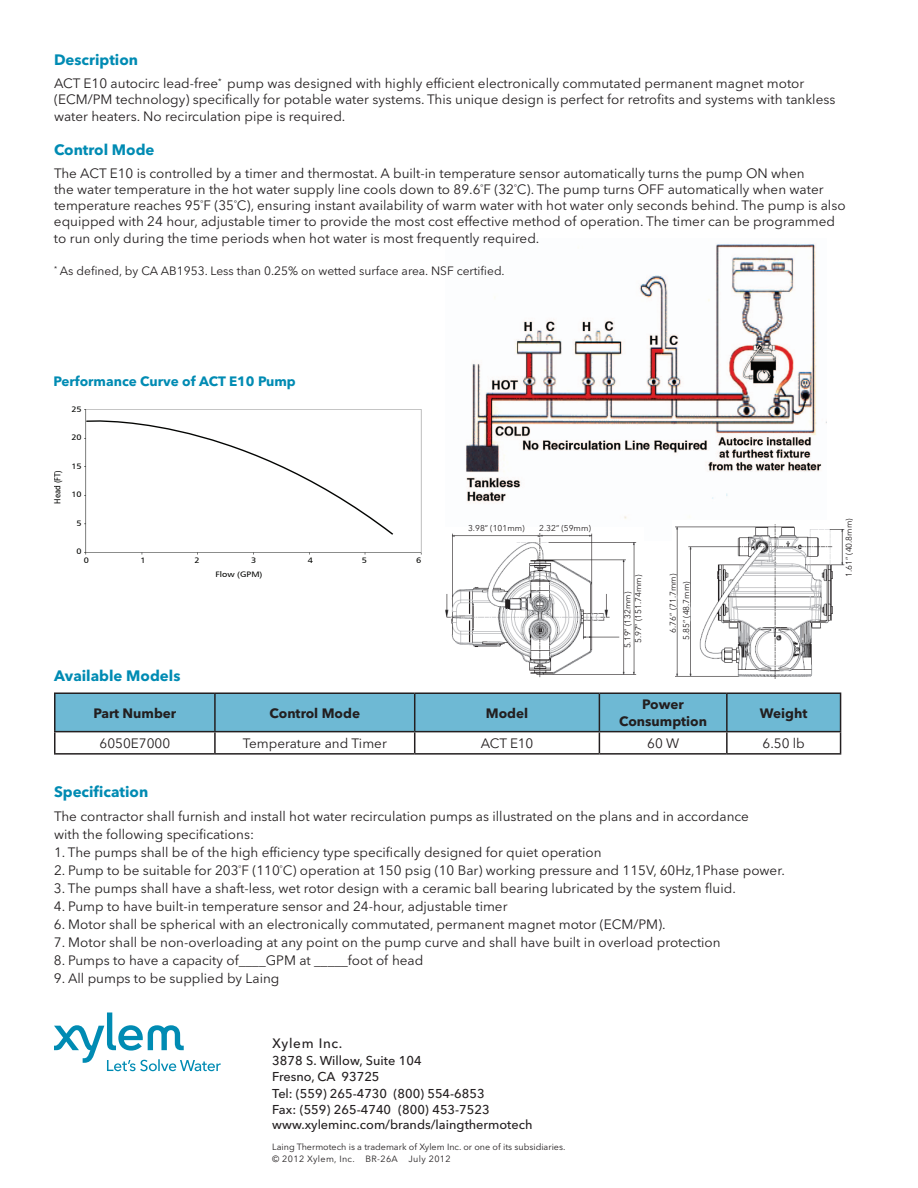
<style>
.page{position:relative;width:918px;height:1188px;background:#fff}
.page>*{position:absolute;margin:0;border:0;box-sizing:border-box;transform-origin:0 0}
.t1{font:700 15px "Avenir Next LT Pro";color:#008bb3}
.t2{font:13.5px/16.2px "Avenir Next LT Pro";color:#231f20}
.t3{font:700 13.5px/16.2px "Avenir Next LT Pro";color:#231f20;text-align:center}
.t4{font:700 13.5px "Avenir Next LT Pro";color:#008bb3}
.t5{font:500 13.5px "Avenir Next LT Pro";letter-spacing:.05em;color:#231f20}
.t6{font:500 12.75px/16.5px "Avenir Next LT Pro";color:#231f20}
.t7{font:12px "Avenir Next LT Pro";color:#231f20}
.t8{font:9px/12px "Avenir Next LT Pro";color:#231f20}
.t9{font:9px "Humanist 777 BT Roman B";color:#040503;scale:.88 1}
.t10{font:8.4px/13.2px "Avenir Next LT Pro";color:#231f20}
.t11{font:7.95px "Humanist 777 BT Roman B";color:#040503;scale:1.14 1}
</style>
<div class="page">
<img style="left:466px;top:244px;width:361px;height:275px">
<img style="left:675px;top:524px;width:170px;height:155px">
<img style="left:445px;top:533px;width:192px;height:145px">
<hr style="left:54px;top:692px;width:161px;height:2px;background:#231f20">
<hr style="left:54px;top:694px;width:2px;height:37px;background:#231f20">
<hr style="left:215px;top:692px;width:200px;height:2px;background:#231f20">
<hr style="left:415px;top:692px;width:184px;height:2px;background:#231f20">
<hr style="left:599px;top:692px;width:128px;height:2px;background:#231f20">
<hr style="left:727px;top:692px;width:114px;height:2px;background:#231f20">
<hr style="left:54px;top:731px;width:161px;height:1px;background:#231f20">
<hr style="left:54px;top:732px;width:2px;height:21px;background:#231f20">
<svg style="left:55px;top:693px;width:786px;height:60px"></svg>
<hr style="left:54px;top:753px;width:161px;height:2px;background:#231f20">
<hr style="left:215px;top:753px;width:200px;height:2px;background:#231f20">
<hr style="left:415px;top:753px;width:184px;height:2px;background:#231f20">
<hr style="left:599px;top:753px;width:128px;height:2px;background:#231f20">
<hr style="left:727px;top:753px;width:114px;height:2px;background:#231f20">
<svg style="left:54px;top:1013px;width:167px;height:58px"></svg>
<img style="left:84px;top:409px;width:338px;height:146px">
<p class="t1" style="left:54px;top:51px;width:86px">Description</p>
<p class="t2" style="left:54px;top:75px;width:783px">ACT E10 autocirc lead-free<sup>*</sup> pump was designed with highly efficient electronically commutated permanent magnet motor (ECM/PM technology) specifically for potable water systems. This unique design is perfect for retrofits and systems with tankless water heaters. No recirculation pipe is required.</p>
<p class="t1" style="left:54px;top:140px;width:102px">Control Mode</p>
<p class="t2" style="left:54px;top:165px;width:793px">The ACT E10 is controlled by a timer and thermostat. A built-in temperature sensor automatically turns the pump ON when<br>the water temperature in the hot water supply line cools down to 89.6<sup>º</sup>F (32<sup>º</sup>C). The pump turns OFF automatically when water temperature reaches 95<sup>º</sup>F (35<sup>º</sup>C), ensuring instant availability of warm water with hot water only seconds behind. The pump is also equipped with 24 hour, adjustable timer to provide the most cost effective method of operation. The timer can be programmed to run only during the time periods when hot water is most frequently required.</p>
<p class="t7" style="left:54px;top:264px;width:452px"><sup>*</sup> As defined, by CA AB1953. Less than 0.25% on wetted surface area. NSF certified.</p>
<p class="t4" style="left:53px;top:373px;width:244px">Performance Curve of ACT E10 Pump</p>
<p class="t9" style="left:52px;top:504px;width:40px;rotate:-90deg">Head (FT)</p>
<p class="t11" style="left:71px;top:404px;width:11px">25</p>
<p class="t11" style="left:71px;top:433px;width:11px">20</p>
<p class="t11" style="left:71px;top:461px;width:11px">15</p>
<p class="t11" style="left:71px;top:490px;width:11px">10</p>
<p class="t11" style="left:77px;top:518px;width:6px">5</p>
<p class="t11" style="left:77px;top:546px;width:6px">0</p>
<p class="t11" style="left:84px;top:555px;width:6px">0</p>
<p class="t11" style="left:140px;top:555px;width:6px">1</p>
<p class="t11" style="left:195px;top:555px;width:6px">2</p>
<p class="t11" style="left:251px;top:555px;width:6px">3</p>
<p class="t11" style="left:308px;top:555px;width:6px">4</p>
<p class="t11" style="left:362px;top:555px;width:6px">5</p>
<p class="t11" style="left:416px;top:555px;width:6px">6</p>
<p class="t11" style="left:216px;top:569px;width:43px">Flow (GPM)</p>
<p class="t10" style="left:468px;top:522px;width:58px">3.98” (101mm)</p>
<p class="t10" style="left:539px;top:522px;width:53px">2.32” (59mm)</p>
<p class="t10" style="left:632px;top:643px;width:70px;rotate:-90deg">5.97” (151.74mm)</p>
<p class="t10" style="left:621px;top:648px;width:58px;rotate:-90deg">5.19” (132mm)</p>
<p class="t10" style="left:666px;top:640px;width:68px;text-indent:8px;rotate:-90deg">6.76” (71.7mm)<br>5.85” (48.7mm)</p>
<p class="t1" style="left:54px;top:667px;width:128px">Available Models</p>
<p class="t3" style="left:93px;top:705px;width:84px">Part Number</p>
<p class="t3" style="left:270px;top:705px;width:92px">Control Mode</p>
<p class="t3" style="left:486px;top:705px;width:44px">Model</p>
<p class="t3" style="left:619px;top:697px;width:89px">Power<br>Consumption</p>
<p class="t3" style="left:760px;top:705px;width:49px">Weight</p>
<p class="t2" style="left:100px;top:735px;width:72px">6050E7000</p>
<p class="t2" style="left:243px;top:735px;width:146px">Temperature and Timer</p>
<p class="t2" style="left:481px;top:735px;width:54px">ACT E10</p>
<p class="t2" style="left:647px;top:735px;width:33px">60 W</p>
<p class="t2" style="left:763px;top:735px;width:44px">6.50 lb</p>
<p class="t1" style="left:54px;top:782px;width:96px">Specification</p>
<p class="t2" style="left:54px;top:808px;width:697px;line-height:18px">The contractor shall furnish and install hot water recirculation pumps as illustrated on the plans and in accordance with the following specifications:</p>
<p class="t2" style="left:54px;top:845px;width:549px">1. The pumps shall be of the high efficiency type specifically designed for quiet operation</p>
<p class="t2" style="left:54px;top:863px;width:733px">2. Pump to be suitable for 203<sup>º</sup>F (110<sup>º</sup>C) operation at 150 psig (10 Bar) working pressure and 115V, 60Hz, 1Phase power.</p>
<p class="t2" style="left:54px;top:881px;width:683px">3. The pumps shall have a shaft-less, wet rotor design with a ceramic ball bearing lubricated by the system fluid.</p>
<p class="t2" style="left:54px;top:899px;width:455px">4. Pump to have built-in temperature sensor and 24-hour, adjustable timer</p>
<p class="t2" style="left:54px;top:917px;width:613px">6. Motor shall be spherical with an electronically commutated, permanent magnet motor (ECM/PM).</p>
<p class="t2" style="left:54px;top:935px;width:668px">7. Motor shall be non-overloading at any point on the pump curve and shall have built in overload protection</p>
<p class="t2" style="left:54px;top:953px;width:371px">8. Pumps to have a capacity of____GPM at _____foot of head</p>
<p class="t2" style="left:54px;top:971px;width:227px">9. All pumps to be supplied by Laing</p>
<p class="t5" style="left:272px;top:1035px;width:72px">Xylem Inc.</p>
<p class="t6" style="left:272px;top:1052px;width:219px">3878 S. Willow, Suite 104<br>Fresno, CA 93725<br>Tel: (559) 265-4730 (800) 554-6853<br>Fax: (559) 265-4740 (800) 453-7523</p>
<p class="t6" style="left:272px;top:1116px;width:262px">www.xyleminc.com/brands/laingthermotech</p>
<p class="t8" style="left:272px;top:1141px;width:295px">Laing Thermotech is a trademark of Xylem Inc. or one of its subsidiaries. © 2012 Xylem, Inc. BR-26A July 2012</p>
<p class="t10" style="left:842px;top:577px;width:60px;rotate:-90deg">1.61” (40.8mm)</p>
</div>
